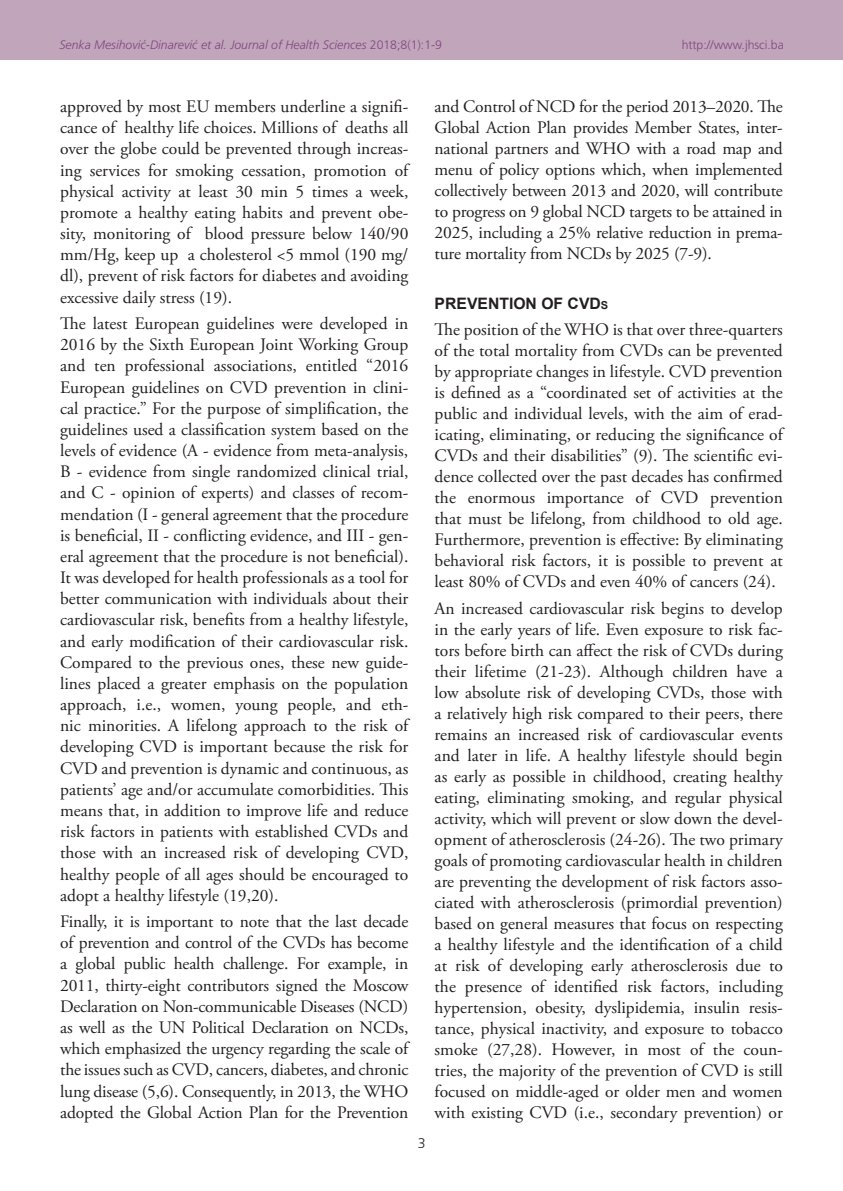
<style>
.page{position:relative;width:843px;height:1191px;background:#fff}
.page>*{position:absolute;margin:0;border:0;box-sizing:border-box;transform-origin:0 0}
.TX{font:17.5px/21.2px "Adobe Garamond Pro";color:#231f20;text-align:justify}
.t1{font:700 15.75px "Arial";color:#231f20}
.RF{font:300 14px "Frutiger CE";color:#231f20}
.RH{font:italic 300 12.25px "Frutiger CE";color:#82467e}
.RH-2{font:300 12.25px "Frutiger CE";color:#82467e}
.s1{font-style:normal}
.s2{font-size:11.03px}
</style>
<div class="page">
<div style="left:0;top:0;width:843px;height:60px;background:#c0a5bb"></div>
<p class="RH" style="left:60px;top:37px;width:384px">Senka Mesihović-Dinarević et al. Journal of Health Sciences <span class="s1">2018;8(1):1-9</span></p>
<p class="RH-2" style="left:682px;top:37px;width:104px">http://www.jhsci.ba</p>
<p class="TX" style="left:60px;top:97px;width:350px">approved by most EU members underline a signifi‑ cance of healthy life choices. Millions of deaths all over the globe could be prevented through increas‑ ing services for smoking cessation, promotion of physical activity at least 30 min 5 times a week, promote a healthy eating habits and prevent obe‑ sity, monitoring of blood pressure below 140/90 mm/Hg, keep up a cholesterol &lt;5 mmol (190 mg/ dl), prevent of risk factors for diabetes and avoiding excessive daily stress (19).</p>
<p class="TX" style="left:60px;top:313px;width:350px">The latest European guidelines were developed in 2016 by the Sixth European Joint Working Group and ten professional associations, entitled “2016<br>European guidelines on CVD prevention in clini‑ cal practice.” For the purpose of simplification, the guidelines used a classification system based on the levels of evidence (A - evidence from meta-analysis, B - evidence from single randomized clinical trial, and C - opinion of experts) and classes of recom‑ mendation (I - general agreement that the procedure is beneficial, II - conflicting evidence, and III - gen‑ eral agreement that the procedure is not beneficial).<br>It was developed for health professionals as a tool for better communication with individuals about their cardiovascular risk, benefits from a healthy lifestyle, and early modification of their cardiovascular risk.<br>Compared to the previous ones, these new guide‑ lines placed a greater emphasis on the population approach, i.e., women, young people, and eth‑ nic minorities. A lifelong approach to the risk of developing CVD is important because the risk for CVD and prevention is dynamic and continuous, as patients’ age and/or accumulate comorbidities. This means that, in addition to improve life and reduce risk factors in patients with established CVDs and those with an increased risk of developing CVD, healthy people of all ages should be encouraged to adopt a healthy lifestyle (19,20).</p>
<p class="TX" style="left:60px;top:911px;width:350px">Finally, it is important to note that the last decade of prevention and control of the CVDs has become a global public health challenge. For example, in 2011, thirty-eight contributors signed the Moscow Declaration on Non-communicable Diseases (NCD) as well as the UN Political Declaration on NCDs, which emphasized the urgency regarding the scale of the issues such as CVD, cancers, diabetes, and chronic lung disease (5,6). Consequently, in 2013, the WHO adopted the Global Action Plan for the Prevention</p>
<p class="RF" style="left:418px;top:1134px;width:9px">3</p>
<p class="TX" style="left:435px;top:97px;width:350px">and Control of NCD for the period 2013–2020. The Global Action Plan provides Member States, inter‑ national partners and WHO with a road map and menu of policy options which, when implemented collectively between 2013 and 2020, will contribute to progress on 9 global NCD targets to be attained in 2025, including a 25% relative reduction in prema‑ ture mortality from NCDs by 2025 (7-9).</p>
<h1 class="t1" style="left:435px;top:293px;width:175px">PREVENTION OF CVD<span class="s2">s</span></h1>
<p class="TX" style="left:435px;top:320px;width:350px">The position of the WHO is that over three-quarters of the total mortality from CVDs can be prevented by appropriate changes in lifestyle. CVD prevention is defined as a “coordinated set of activities at the public and individual levels, with the aim of erad‑ icating, eliminating, or reducing the significance of CVDs and their disabilities” (9). The scientific evi‑ dence collected over the past decades has confirmed the enormous importance of CVD prevention that must be lifelong, from childhood to old age.<br>Furthermore, prevention is effective: By eliminating behavioral risk factors, it is possible to prevent at least 80% of CVDs and even 40% of cancers (24).</p>
<p class="TX" style="left:435px;top:598px;width:350px">An increased cardiovascular risk begins to develop in the early years of life. Even exposure to risk fac‑ tors before birth can affect the risk of CVDs during their lifetime (21-23). Although children have a low absolute risk of developing CVDs, those with a relatively high risk compared to their peers, there remains an increased risk of cardiovascular events and later in life. A healthy lifestyle should begin as early as possible in childhood, creating healthy eating, eliminating smoking, and regular physical activity, which will prevent or slow down the devel‑ opment of atherosclerosis (24-26). The two primary goals of promoting cardiovascular health in children are preventing the development of risk factors asso‑ ciated with atherosclerosis (primordial prevention) based on general measures that focus on respecting a healthy lifestyle and the identification of a child at risk of developing early atherosclerosis due to the presence of identified risk factors, including hypertension, obesity, dyslipidemia, insulin resis‑ tance, physical inactivity, and exposure to tobacco smoke (27,28). However, in most of the coun‑ tries, the majority of the prevention of CVD is still focused on middle-aged or older men and women with existing CVD (i.e., secondary prevention) or</p>
</div>
